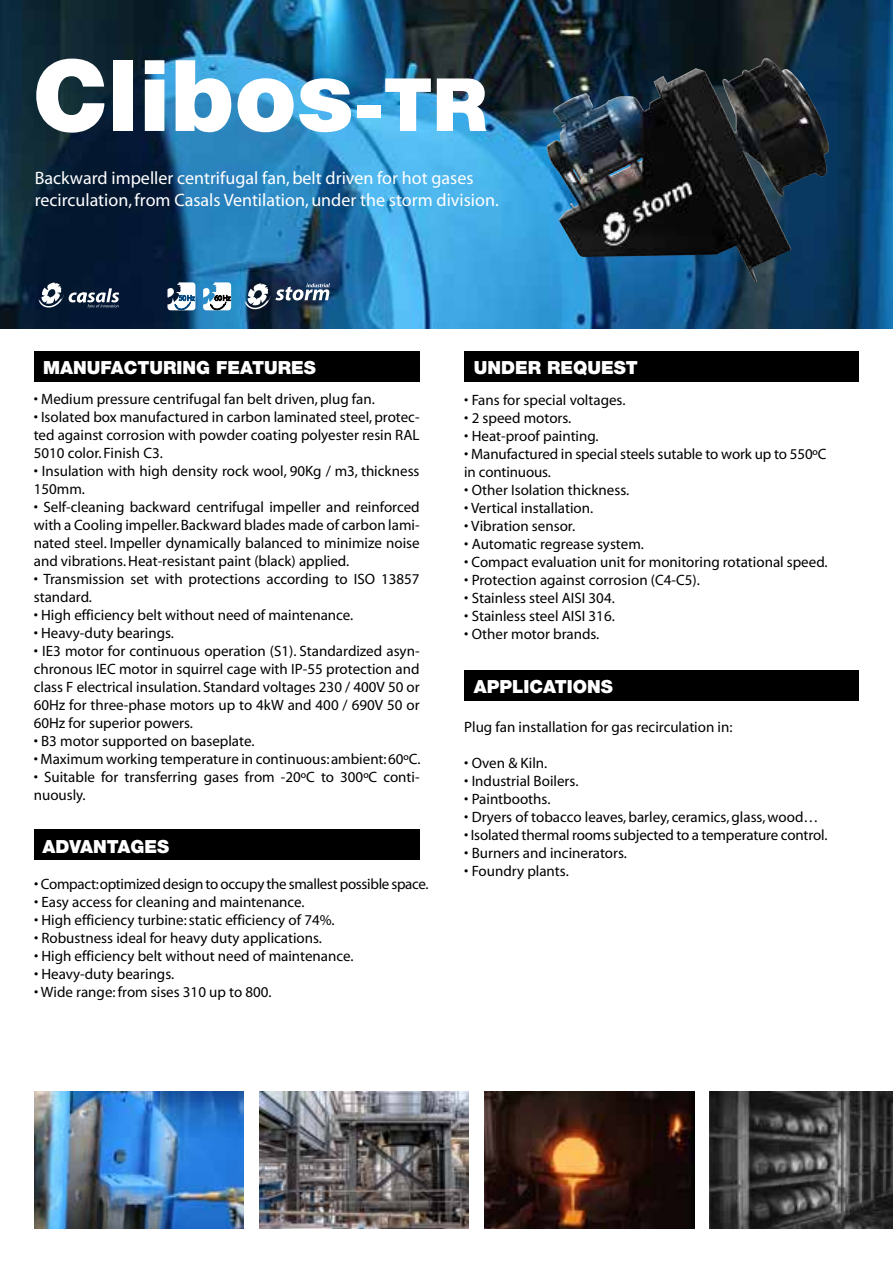
<style>
.page{position:relative;width:893px;height:1263px;background:#fff}
.page>*{position:absolute;margin:0;border:0;box-sizing:border-box;transform-origin:0 0}
.t1{font:900 99px "Helvetica Neue LT Com";color:#fff}
.t2{font:18px/21.6px "Myriad";color:#fff}
.t3{font:900 18px "Helvetica Neue LT Com";color:#fff}
.t4{font:15px/18px "Myriad";color:#000}
.t5{font:15px "Myriad";letter-spacing:-.02em;color:#000}
.s1{font-size:73.5px}
</style>
<div class="page">
<img style="left:0;top:0;width:893px;height:328px">
<img style="left:547px;top:58px;width:284px;height:224px">
<img style="left:34px;top:1091px;width:209px;height:138px">
<img style="left:259px;top:1091px;width:210px;height:138px">
<img style="left:485px;top:1091px;width:209px;height:138px">
<img style="left:709px;top:1091px;width:184px;height:138px">
<svg style="left:39px;top:282px;width:80px;height:25px"></svg>
<svg style="left:245px;top:283px;width:85px;height:26px"></svg>
<svg style="left:167px;top:282px;width:28px;height:47px"></svg>
<svg style="left:203px;top:282px;width:28px;height:47px"></svg>
<div style="left:34px;top:351px;width:386px;height:31px;background:#000"></div>
<div style="left:464px;top:351px;width:395px;height:31px;background:#000"></div>
<div style="left:464px;top:670px;width:395px;height:31px;background:#000"></div>
<div style="left:34px;top:829px;width:386px;height:31px;background:#000"></div>
<h1 class="t1" style="left:33px;top:36px;width:456px">Clibos<span class="s1">-TR</span></h1>
<p class="t2" style="left:35px;top:168px;width:466px">Backward impeller centrifugal fan, belt driven for hot gases recirculation, from Casals Ventilation, under the storm division.</p>
<p class="t3" style="left:43px;top:357px;width:274px">MANUFACTURING FEATURES</p>
<p class="t3" style="left:474px;top:357px;width:166px">UNDER REQUEST</p>
<p class="t4" style="left:34px;top:390px;width:343px">• Medium pressure centrifugal fan belt driven, plug fan.</p>
<p class="t4" style="left:34px;top:408px;width:387px;text-align:justify">• Isolated box manufactured in carbon laminated steel, protec&shy;ted against corrosion with powder coating polyester resin RAL 5010 color. Finish C3.</p>
<p class="t4" style="left:34px;top:462px;width:387px">• Insulation with high density rock wool, 90Kg / m3, thickness<br>150mm.</p>
<p class="t4" style="left:34px;top:498px;width:387px;text-align:justify">• Self-cleaning backward centrifugal impeller and reinforced with a Cooling impeller. Backward blades made of carbon lami&shy;nated steel. Impeller dynamically balanced to minimize noise and vibrations. Heat-resistant paint (black) applied.</p>
<p class="t4" style="left:34px;top:570px;width:387px">• Transmission set with protections according to ISO 13857 standard.</p>
<p class="t4" style="left:34px;top:606px;width:321px">• High efficiency belt without need of maintenance.</p>
<p class="t4" style="left:34px;top:624px;width:142px">• Heavy-duty bearings.</p>
<p class="t4" style="left:34px;top:642px;width:387px;text-align:justify">• IE3 motor for continuous operation (S1). Standardized asyn&shy;chronous IEC motor in squirrel cage with IP-55 protection and class F electrical insulation. Standard voltages 230 / 400V 50 or 60Hz for three-phase motors up to 4kW and 400 / 690V 50 or 60Hz for superior powers.</p>
<p class="t4" style="left:34px;top:732px;width:222px">• B3 motor supported on baseplate.</p>
<p class="t4" style="left:34px;top:750px;width:388px">• Maximum working temperature in continuous: ambient: 60ºC.</p>
<p class="t4" style="left:34px;top:768px;width:387px">• Suitable for transferring gases from -20ºC to 300ºC conti&shy;nuously.</p>
<p class="t3" style="left:43px;top:835px;width:128px">ADVANTAGES</p>
<p class="t5" style="left:34px;top:877px;width:396px">• Compact: optimized design to occupy the smallest possible space.</p>
<p class="t4" style="left:34px;top:894px;width:272px">• Easy access for cleaning and maintenance.</p>
<p class="t4" style="left:34px;top:912px;width:302px">• High efficiency turbine: static efficiency of 74%.</p>
<p class="t4" style="left:34px;top:930px;width:290px">• Robustness ideal for heavy duty applications.</p>
<p class="t4" style="left:34px;top:948px;width:321px">• High efficiency belt without need of maintenance.</p>
<p class="t4" style="left:34px;top:966px;width:142px">• Heavy-duty bearings.</p>
<p class="t4" style="left:34px;top:984px;width:239px">• Wide range: from sises 310 up to 800.</p>
<p class="t4" style="left:464px;top:391px;width:163px">• Fans for special voltages.</p>
<p class="t4" style="left:464px;top:409px;width:109px">• 2 speed motors.</p>
<p class="t4" style="left:464px;top:427px;width:136px">• Heat-proof painting.</p>
<p class="t4" style="left:464px;top:445px;width:364px">• Manufactured in special steels sutable to work up to 550ºC in continuous.</p>
<p class="t4" style="left:464px;top:481px;width:167px">• Other Isolation thickness.</p>
<p class="t4" style="left:464px;top:499px;width:130px">• Vertical installation.</p>
<p class="t4" style="left:464px;top:517px;width:112px">• Vibration sensor.</p>
<p class="t4" style="left:464px;top:535px;width:181px">• Automatic regrease system.</p>
<p class="t4" style="left:464px;top:553px;width:365px">• Compact evaluation unit for monitoring rotational speed.</p>
<p class="t4" style="left:464px;top:571px;width:237px">• Protection against corrosion (C4-C5).</p>
<p class="t4" style="left:464px;top:589px;width:152px">• Stainless steel AISI 304.</p>
<p class="t4" style="left:464px;top:607px;width:152px">• Stainless steel AISI 316.</p>
<p class="t4" style="left:464px;top:625px;width:137px">• Other motor brands.</p>
<p class="t3" style="left:474px;top:676px;width:141px">APPLICATIONS</p>
<p class="t4" style="left:464px;top:718px;width:270px">Plug fan installation for gas recirculation in:</p>
<p class="t4" style="left:464px;top:754px;width:85px">• Oven &amp; Kiln.</p>
<p class="t4" style="left:464px;top:772px;width:116px">• Industrial Boilers.</p>
<p class="t4" style="left:464px;top:790px;width:88px">• Paintbooths.</p>
<p class="t4" style="left:464px;top:808px;width:356px">• Dryers of tobacco leaves, barley, ceramics, glass, wood…</p>
<p class="t4" style="left:464px;top:826px;width:365px">• Isolated thermal rooms subjected to a temperature control.</p>
<p class="t4" style="left:464px;top:844px;width:164px">• Burners and incinerators.</p>
<p class="t4" style="left:464px;top:862px;width:106px">• Foundry plants.</p>
</div>
